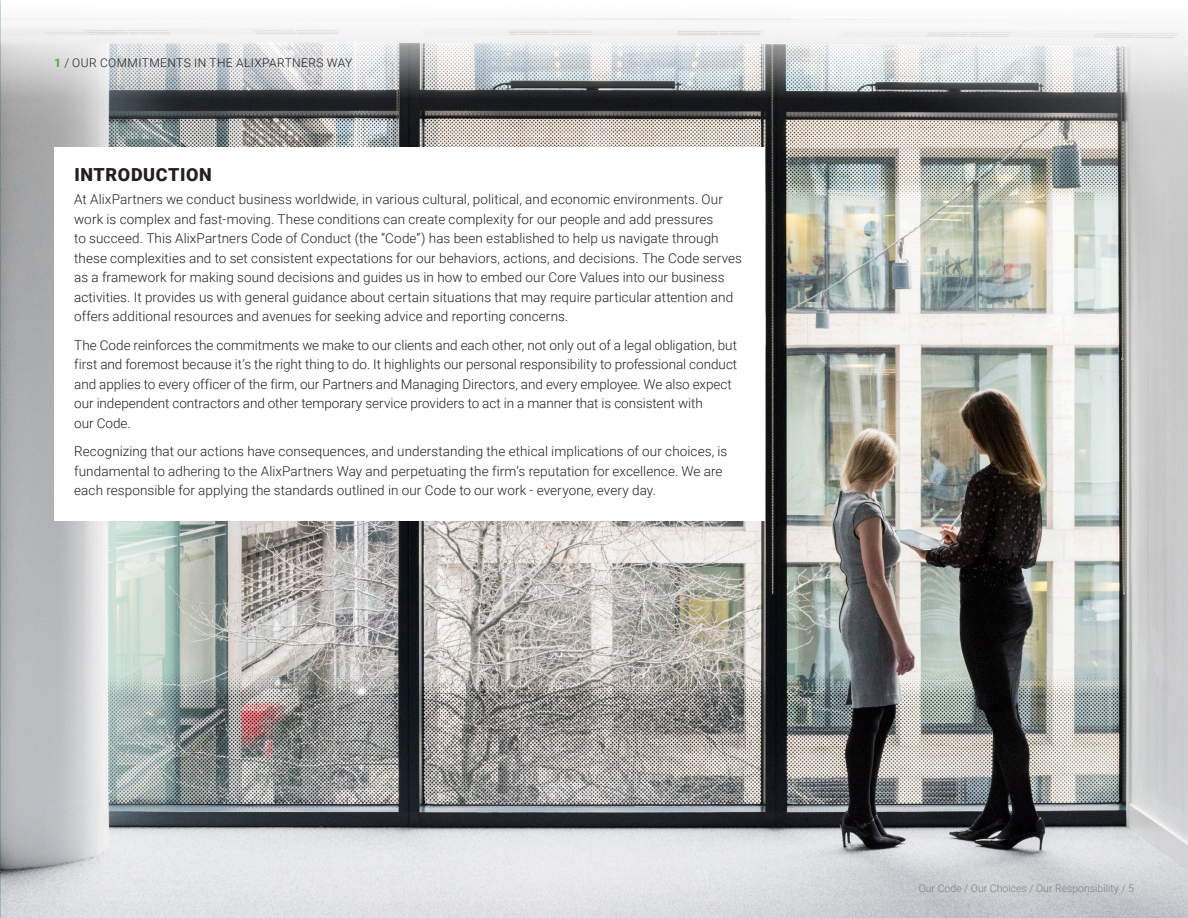
<style>
.page{position:relative;width:1188px;height:918px;background:#fff}
.page>*{position:absolute;margin:0;border:0;box-sizing:border-box;transform-origin:0 0}
.Main_Heading{font:900 18px "Roboto";letter-spacing:.035em;color:#231f20}
.Body_Copy{font:300 13.5px/19.5px "Roboto";letter-spacing:.005em;color:#231f20}
.t1{font:300 12px "Roboto";letter-spacing:.035em;color:#231f20}
.t2{font:300 10.5px "Roboto";color:#808285}
.s1{font-weight:900;color:#57b447}
</style>
<div class="page">
<img style="left:1px;top:138px;width:1187px;height:780px">
<svg style="left:1px;top:18px;width:1187px;height:120px"></svg>
<img style="left:0;top:0;width:1px;height:918px">
<div style="left:54px;top:148px;width:711px;height:373px;background:#fff"></div>
<p class="t1" style="left:54px;top:54px;width:300px"><span class="s1">1</span> / OUR COMMITMENTS IN THE ALIXPARTNERS WAY</p>
<p class="Main_Heading" style="left:75px;top:162px;width:139px">INTRODUCTION</p>
<p class="Body_Copy" style="left:74px;top:189px;width:669px">At AlixPartners we conduct business worldwide, in various cultural, political, and economic environments. Our work is complex and fast-moving. These conditions can create complexity for our people and add pressures<br>to succeed. This AlixPartners Code of Conduct (the “Code”) has been established to help us navigate through these complexities and to set consistent expectations for our behaviors, actions, and decisions. The Code serves as a framework for making sound decisions and guides us in how to embed our Core Values into our business activities. It provides us with general guidance about certain situations that may require particular attention and offers additional resources and avenues for seeking advice and reporting concerns.</p>
<p class="Body_Copy" style="left:74px;top:335px;width:665px">The Code reinforces the commitments we make to our clients and each other, not only out of a legal obligation, but first and foremost because it’s the right thing to do. It highlights our personal responsibility to professional conduct and applies to every officer of the firm, our Partners and Managing Directors, and every employee. We also expect our independent contractors and other temporary service providers to act in a manner that is consistent with<br>our Code.</p>
<p class="Body_Copy" style="left:74px;top:441px;width:655px">Recognizing that our actions have consequences, and understanding the ethical implications of our choices, is fundamental to adhering to the AlixPartners Way and perpetuating the firm’s reputation for excellence. We are each responsible for applying the standards outlined in our Code to our work - everyone, every day.</p>
<p class="t2" style="left:919px;top:881px;width:217px">Our Code / Our Choices / Our Responsibility / 5</p>
</div>
